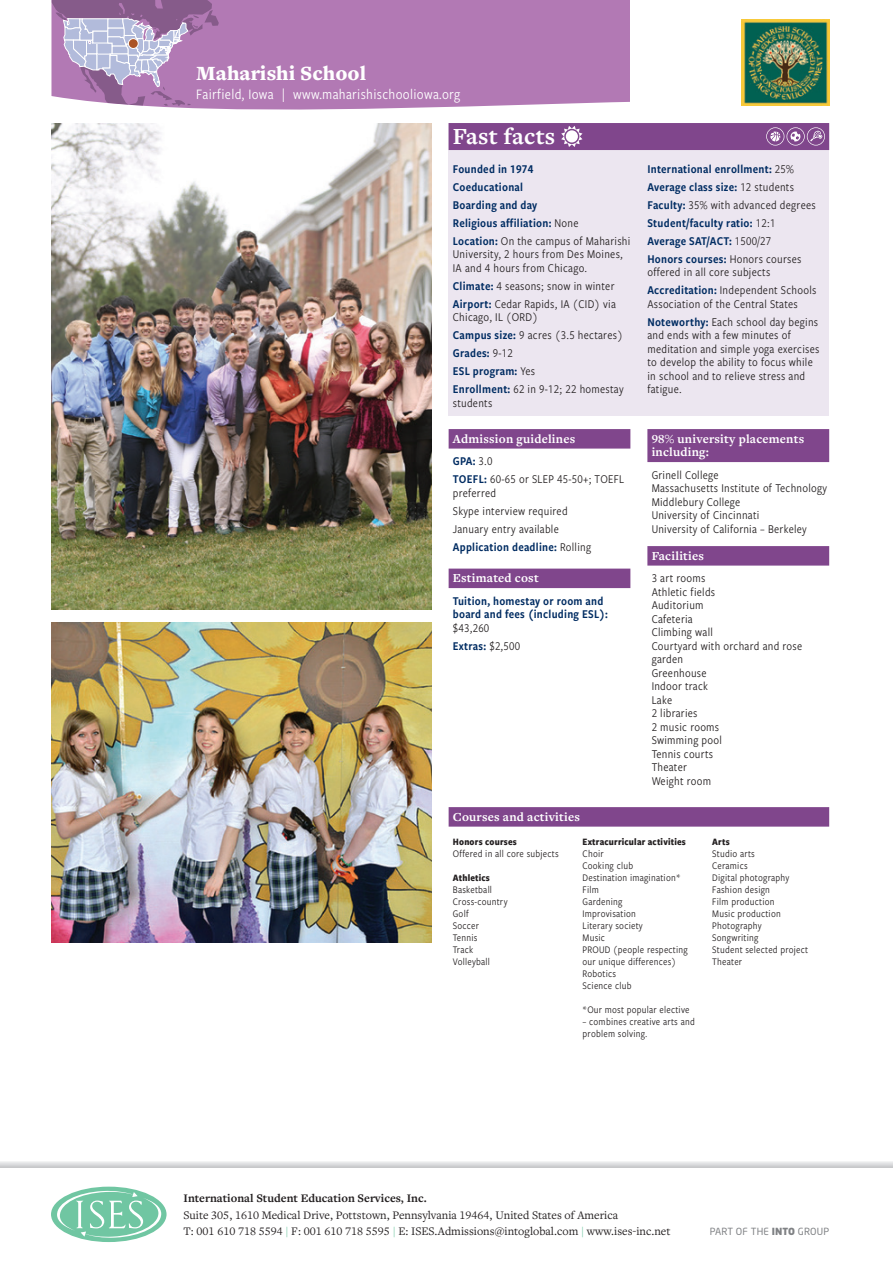
<style>
.page{position:relative;width:893px;height:1263px;background:#fff}
.page>*{position:absolute;margin:0;border:0;box-sizing:border-box;transform-origin:0 0}
.t1{font:700 24px "Freight Text Pro";letter-spacing:.01em;color:#fff}
.t2{font:900 21px "Freight Text Pro";color:#fff}
.t3{font:15px "Freight Sans Cnd Pro";letter-spacing:.02em;color:#fff}
.t4{font:700 12.75px/13.5px "Freight Text Pro";letter-spacing:.015em;color:#fff}
.t5{font:12.3px/13.5px "Freight Sans Cnd Pro";letter-spacing:.02em;color:#231f20}
.t6{font:12.3px/18px "Freight Sans Cnd Pro Semi";letter-spacing:.02em;color:#002c62}
.t7{font:12px/16.5px "Freight Text Pro";color:#231f20}
.t8{font:700 12px "Freight Text Pro";color:#231f20}
.t9{font:10.5px/12px "Freight Sans Cnd Pro";letter-spacing:.02em;color:#231f20}
.t10{font:700 10.2px "Freight Sans Cnd Pro";letter-spacing:.02em;color:#231f20}
.t11{font:9.75px "Neo Sans";letter-spacing:.02em;color:#808285}
.s1{font-family:"Freight Sans Cnd Pro";color:#231f20}
.s2{font-family:"Freight Sans Cnd Pro Semi";color:#002c62}
.s3{color:#70c6a2}
.s4{font-weight:900}
</style>
<div class="page">
<div style="left:148px;top:0;width:482px;height:110px;background:#b279b4"></div>
<svg style="left:51px;top:0;width:168px;height:106px;background:#b08fba"></svg>
<div style="left:449px;top:123px;width:380px;height:293px;background:#ece6f0"></div>
<div style="left:449px;top:123px;width:380px;height:27px;background:#80468c"></div>
<svg style="left:561px;top:126px;width:21px;height:21px"></svg>
<div style="left:566px;top:130px;width:12px;height:12px;background:#fff;border-radius:50%"></div>
<svg style="left:766px;top:127px;width:59px;height:19px"></svg>
<div style="left:449px;top:429px;width:181px;height:20px;background:#80468c"></div>
<div style="left:449px;top:569px;width:181px;height:19px;background:#80468c"></div>
<div style="left:647px;top:429px;width:182px;height:33px;background:#80468c"></div>
<div style="left:647px;top:546px;width:182px;height:20px;background:#80468c"></div>
<div style="left:449px;top:807px;width:380px;height:20px;background:#80468c"></div>
<img style="left:51px;top:623px;width:381px;height:319px">
<img style="left:51px;top:123px;width:381px;height:486px">
<img style="left:741px;top:20px;width:88px;height:85px">
<div style="left:128px;top:39px;width:10px;height:9px;background:#ab5324;border-radius:50%"></div>
<div style="left:128px;top:38px;width:11px;height:11px;border:1px solid #fff;border-radius:50%"></div>
<svg style="left:51px;top:1186px;width:116px;height:56px"></svg>
<svg style="left:57px;top:1190px;width:104px;height:48px"></svg>
<h2 class="t2" style="left:196px;top:59px;width:171px">Maharishi School</h2>
<p class="t3" style="left:196px;top:84px;width:266px">Fairfield, Iowa | www.maharishischooliowa.org</p>
<h1 class="t1" style="left:453px;top:120px;width:104px">Fast facts</h1>
<p class="t6" style="left:453px;top:159px;width:127px">Founded in 1974<br>Coeducational<br>Boarding and day<br>Religious affiliation: <span class="s1">None</span></p>
<p class="t5" style="left:453px;top:233px;width:179px"><span class="s2">Location:</span> On the campus of Maharishi<br>University, 2 hours from Des Moines,<br>IA and 4 hours from Chicago.</p>
<p class="t5" style="left:453px;top:276px;width:165px;line-height:18px"><span class="s2">Climate:</span> 4 seasons; snow in winter<br><span class="s2">Airport:</span> Cedar Rapids, IA (CID) via</p>
<p class="t5" style="left:453px;top:308px;width:171px;line-height:18px">Chicago, IL (ORD)<br><span class="s2">Campus size:</span> 9 acres (3.5 hectares)</p>
<p class="t6" style="left:453px;top:344px;width:84px">Grades: <span class="s1">9-12<br></span>ESL program: <span class="s1">Yes</span></p>
<p class="t5" style="left:453px;top:382px;width:172px"><span class="s2">Enrollment:</span> 62 in 9-12; 22 homestay students</p>
<p class="t4" style="left:453px;top:431px;width:124px">Admission guidelines</p>
<p class="t6" style="left:453px;top:452px;width:41px">GPA: <span class="s1">3.0</span></p>
<p class="t5" style="left:453px;top:472px;width:173px"><span class="s2">TOEFL:</span> 60-65 or SLEP 45-50+; TOEFL preferred</p>
<p class="t5" style="left:453px;top:501px;width:116px;line-height:18px">Skype interview required<br>January entry available</p>
<p class="t6" style="left:453px;top:537px;width:140px">Application deadline: <span class="s1">Rolling</span></p>
<p class="t4" style="left:453px;top:571px;width:87px">Estimated cost</p>
<p class="t6" style="left:453px;top:593px;width:157px;line-height:13.5px">Tuition, homestay or room and board and fees (including ESL):</p>
<p class="t5" style="left:453px;top:620px;width:38px">$43,260</p>
<p class="t6" style="left:453px;top:636px;width:69px">Extras: <span class="s1">$2,500</span></p>
<p class="t6" style="left:647px;top:159px;width:148px">International enrollment: <span class="s1">25%<br></span>Average class size: <span class="s1">12 students</span></p>
<p class="t5" style="left:647px;top:197px;width:170px"><span class="s2">Faculty:</span> 35% with advanced degrees</p>
<p class="t6" style="left:647px;top:213px;width:156px">Student/faculty ratio: <span class="s1">12:1<br></span>Average SAT/ACT: <span class="s1">1500/27<br></span>Honors courses: <span class="s1">Honors courses</span></p>
<p class="t5" style="left:647px;top:263px;width:171px;line-height:18px">offered in all core subjects<br><span class="s2">Accreditation:</span> Independent Schools</p>
<p class="t5" style="left:647px;top:294px;width:172px;line-height:18px">Association of the Central States<br><span class="s2">Noteworthy:</span> Each school day begins</p>
<p class="t5" style="left:647px;top:328px;width:174px">and ends with a few minutes of meditation and simple yoga exercises to develop the ability to focus while in school and to relieve stress and fatigue.</p>
<p class="t4" style="left:652px;top:431px;width:154px">98% university placements including:</p>
<p class="t5" style="left:652px;top:467px;width:177px">Grinell College<br>Massachusetts Institute of Technology<br>Middlebury College<br>University of Cincinnati<br>University of California – Berkeley</p>
<p class="t4" style="left:652px;top:548px;width:54px">Facilities</p>
<p class="t5" style="left:652px;top:571px;width:152px">3 art rooms<br>Athletic fields<br>Auditorium<br>Cafeteria<br>Climbing wall<br>Courtyard with orchard and rose garden<br>Greenhouse<br>Indoor track<br>Lake<br>2 libraries<br>2 music rooms<br>Swimming pool<br>Tennis courts<br>Theater<br>Weight room</p>
<p class="t4" style="left:453px;top:809px;width:129px">Courses and activities</p>
<p class="t10" style="left:453px;top:834px;width:65px">Honors courses</p>
<p class="t9" style="left:453px;top:847px;width:107px">Offered in all core subjects</p>
<p class="t10" style="left:453px;top:870px;width:39px">Athletics</p>
<p class="t9" style="left:453px;top:883px;width:56px">Basketball<br>Cross-country<br>Golf<br>Soccer<br>Tennis<br>Track<br>Volleyball</p>
<p class="t10" style="left:583px;top:834px;width:105px">Extracurricular activities</p>
<p class="t9" style="left:583px;top:847px;width:107px">Choir<br>Cooking club<br>Destination imagination*<br>Film<br>Gardening<br>Improvisation<br>Literary society<br>Music<br>PROUD (people respecting our unique differences)<br>Robotics<br>Science club</p>
<p class="t9" style="left:583px;top:1003px;width:109px">*Our most popular elective</p>
<p class="t9" style="left:583px;top:1015px;width:114px">– combines creative arts and problem solving.</p>
<p class="t10" style="left:712px;top:834px;width:19px">Arts</p>
<p class="t9" style="left:712px;top:847px;width:97px">Studio arts<br>Ceramics<br>Digital photography<br>Fashion design<br>Film production<br>Music production<br>Photography<br>Songwriting<br>Student selected project<br>Theater</p>
<p class="t8" style="left:184px;top:1190px;width:245px">International Student Education Services, Inc.</p>
<p class="t7" style="left:184px;top:1206px;width:488px">Suite 305, 1610 Medical Drive, Pottstown, Pennsylvania 19464, United States of America<br>T: 001 610 718 5594 <span class="s3">|</span> F: 001 610 718 5595 <span class="s3">|</span> E: ISES.Admissions@intoglobal.com <span class="s3">|</span> www.ises-inc.net</p>
<p class="t11" style="left:710px;top:1225px;width:121px">PART OF THE <span class="s4">INTO</span> GROUP</p>
</div>
